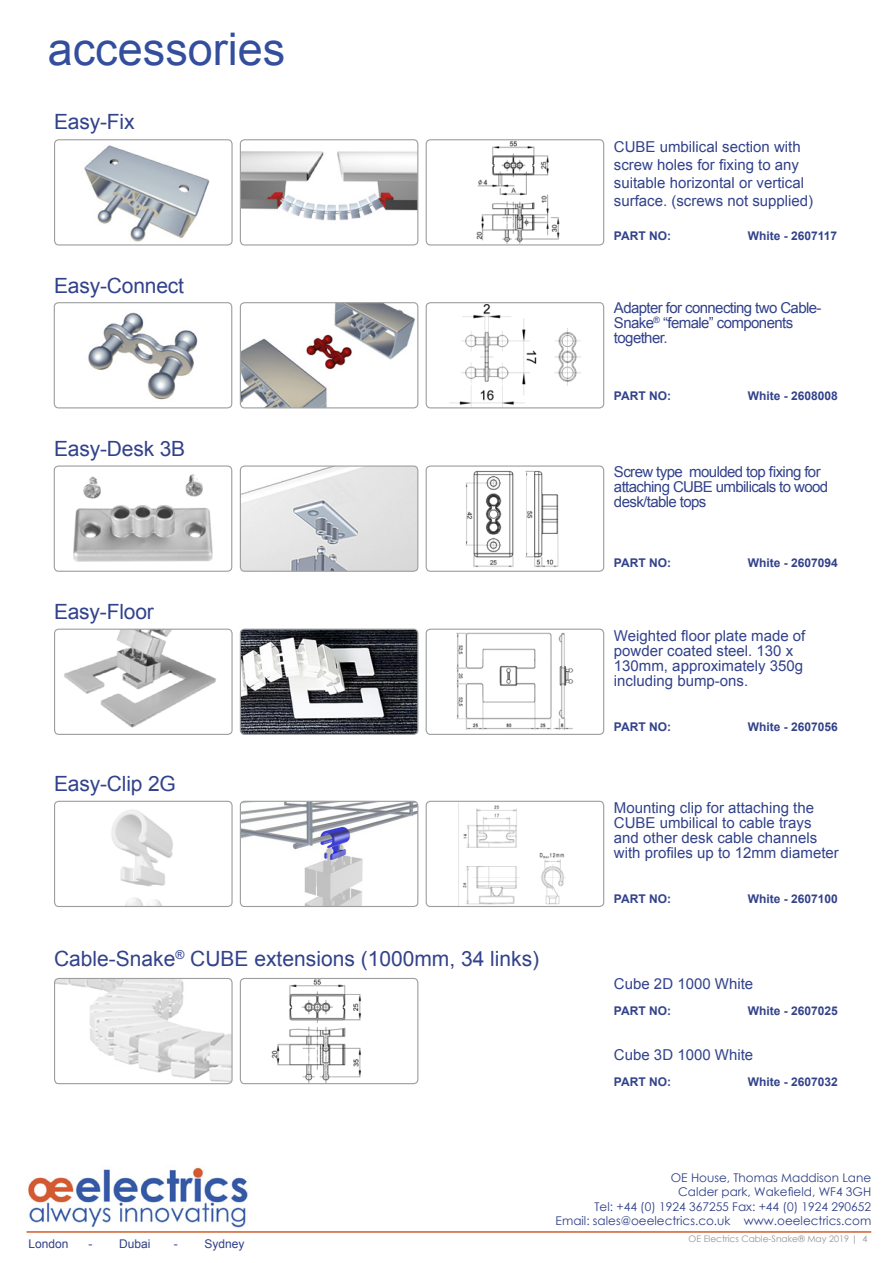
<style>
.page{position:relative;width:893px;height:1263px;background:#fff}
.page>*{position:absolute;margin:0;border:0;box-sizing:border-box;transform-origin:0 0}
.t1{font:45px "Arial";color:#334e9d}
.t2{font:21px "Arial";letter-spacing:-.01em;color:#32428b}
.t3{font:15px/15px "Arial";color:#32428b}
.t4{font:15px/15px "Arial";letter-spacing:-.04em;color:#32428b}
.t5{font:12px/14.4px "Century Gothic";color:#2f4087;text-align:right}
.t6{font:700 12px "Arial";color:#32428b}
.t7{font:12px "Arial";color:#2f4087}
.t8{font:9px "Century Gothic";color:#929496}
</style>
<div class="page">
<img style="left:28px;top:1167px;width:220px;height:60px">
<hr style="left:27px;top:1231px;width:844px;height:2px;background:#d35d2b">
<img style="left:476px;top:141px;width:84px;height:102px">
<div style="left:426px;top:139px;width:178px;height:106px;border:1px solid #9b9d9f;border-radius:4px"></div>
<img style="left:84px;top:145px;width:126px;height:97px">
<div style="left:54px;top:139px;width:179px;height:106px;border:1px solid #9b9d9f;border-radius:4px"></div>
<img style="left:240px;top:140px;width:178px;height:105px">
<div style="left:240px;top:139px;width:178px;height:106px;border:1px solid #9b9d9f;border-radius:4px"></div>
<img style="left:456px;top:632px;width:118px;height:98px">
<div style="left:426px;top:629px;width:178px;height:106px;border:1px solid #9b9d9f;border-radius:4px"></div>
<img style="left:462px;top:805px;width:104px;height:100px">
<div style="left:426px;top:801px;width:178px;height:106px;border:1px solid #9b9d9f;border-radius:4px"></div>
<img style="left:64px;top:631px;width:152px;height:97px">
<div style="left:54px;top:629px;width:179px;height:106px;border:1px solid #9b9d9f;border-radius:4px"></div>
<img style="left:55px;top:801px;width:176px;height:104px">
<div style="left:54px;top:801px;width:179px;height:106px;border:1px solid #9b9d9f;border-radius:4px"></div>
<img style="left:240px;top:629px;width:178px;height:105px">
<div style="left:240px;top:629px;width:178px;height:106px;border:1px solid #9b9d9f;border-radius:4px"></div>
<img style="left:240px;top:801px;width:178px;height:105px">
<div style="left:240px;top:801px;width:178px;height:106px;border:1px solid #9b9d9f;border-radius:4px"></div>
<img style="left:450px;top:305px;width:130px;height:101px">
<div style="left:426px;top:302px;width:178px;height:106px;border:1px solid #9b9d9f;border-radius:4px"></div>
<img style="left:240px;top:303px;width:178px;height:105px">
<div style="left:240px;top:302px;width:178px;height:106px;border:1px solid #9b9d9f;border-radius:4px"></div>
<img style="left:88px;top:312px;width:110px;height:88px">
<div style="left:54px;top:302px;width:178px;height:106px;border:1px solid #9b9d9f;border-radius:4px"></div>
<img style="left:465px;top:470px;width:94px;height:97px">
<div style="left:426px;top:465px;width:178px;height:107px;border:1px solid #9b9d9f;border-radius:4px"></div>
<img style="left:242px;top:467px;width:176px;height:104px">
<div style="left:240px;top:465px;width:178px;height:107px;border:1px solid #9b9d9f;border-radius:4px"></div>
<img style="left:73px;top:474px;width:140px;height:88px">
<div style="left:54px;top:465px;width:178px;height:107px;border:1px solid #9b9d9f;border-radius:4px"></div>
<img style="left:56px;top:980px;width:175px;height:102px">
<div style="left:54px;top:978px;width:179px;height:106px;border:1px solid #9b9d9f;border-radius:4px"></div>
<img style="left:271px;top:980px;width:90px;height:102px">
<div style="left:240px;top:978px;width:178px;height:106px;border:1px solid #9b9d9f;border-radius:4px"></div>
<h1 class="t1" style="left:48px;top:19px;width:239px">accessories</h1>
<h2 class="t2" style="left:54px;top:108px;width:82px">Easy-Fix</h2>
<h2 class="t2" style="left:54px;top:272px;width:132px">Easy-Connect</h2>
<h2 class="t2" style="left:54px;top:434px;width:133px">Easy-Desk 3B</h2>
<h2 class="t2" style="left:54px;top:598px;width:101px">Easy-Floor</h2>
<h2 class="t2" style="left:54px;top:770px;width:123px">Easy-Clip 2G</h2>
<h2 class="t2" style="left:54px;top:945px;width:487px">Cable-Snake<sup>®</sup> CUBE extensions (1000mm, 34 links)</h2>
<p class="t3" style="left:614px;top:138px;width:201px;line-height:18px">CUBE umbilical section with screw holes for fixing to any suitable horizontal or vertical surface. (screws not supplied)</p>
<p class="t6" style="left:614px;top:228px;width:59px">PART NO:</p>
<p class="t6" style="left:748px;top:228px;width:91px">White - 2607117</p>
<p class="t4" style="left:614px;top:300px;width:209px">Adapter for connecting two Cable-<br>Snake<sup>®</sup> “female” components together.</p>
<p class="t6" style="left:614px;top:388px;width:59px">PART NO:</p>
<p class="t6" style="left:748px;top:388px;width:92px">White - 2608008</p>
<p class="t4" style="left:614px;top:464px;width:216px">Screw type moulded top fixing for attaching CUBE umbilicals to wood desk/table tops</p>
<p class="t6" style="left:614px;top:554px;width:59px">PART NO:</p>
<p class="t6" style="left:748px;top:554px;width:92px">White - 2607094</p>
<p class="t3" style="left:614px;top:629px;width:193px">Weighted floor plate made of powder coated steel. 130 x<br>130mm, approximately 350g including bump-ons.</p>
<p class="t6" style="left:614px;top:719px;width:59px">PART NO:</p>
<p class="t6" style="left:748px;top:719px;width:92px">White - 2607056</p>
<p class="t3" style="left:614px;top:801px;width:226px">Mounting clip for attaching the<br>CUBE umbilical to cable trays and other desk cable channels with profiles up to 12mm diameter</p>
<p class="t6" style="left:614px;top:891px;width:59px">PART NO:</p>
<p class="t6" style="left:748px;top:891px;width:92px">White - 2607100</p>
<p class="t3" style="left:614px;top:976px;width:141px">Cube 2D 1000 White</p>
<p class="t6" style="left:614px;top:1003px;width:59px">PART NO:</p>
<p class="t6" style="left:748px;top:1003px;width:92px">White - 2607025</p>
<p class="t3" style="left:614px;top:1047px;width:141px">Cube 3D 1000 White</p>
<p class="t6" style="left:614px;top:1074px;width:59px">PART NO:</p>
<p class="t6" style="left:748px;top:1074px;width:92px">White - 2607032</p>
<p class="t7" style="left:28px;top:1235px;width:42px">London</p>
<p class="t7" style="left:88px;top:1235px;width:64px">- Dubai</p>
<p class="t7" style="left:174px;top:1235px;width:72px">- Sydney</p>
<p class="t5" style="left:556px;top:1170px;width:317px">OE House, Thomas Maddison Lane<br>Calder park, Wakefield, WF4 3GH<br>Tel: +44 (0) 1924 367255 Fax: +44 (0) 1924 290652<br>Email: sales@oeelectrics.co.uk www.oeelectrics.com</p>
<p class="t8" style="left:689px;top:1233px;width:180px">OE Electrics Cable-Snake® May 2019 | 4</p>
</div>
